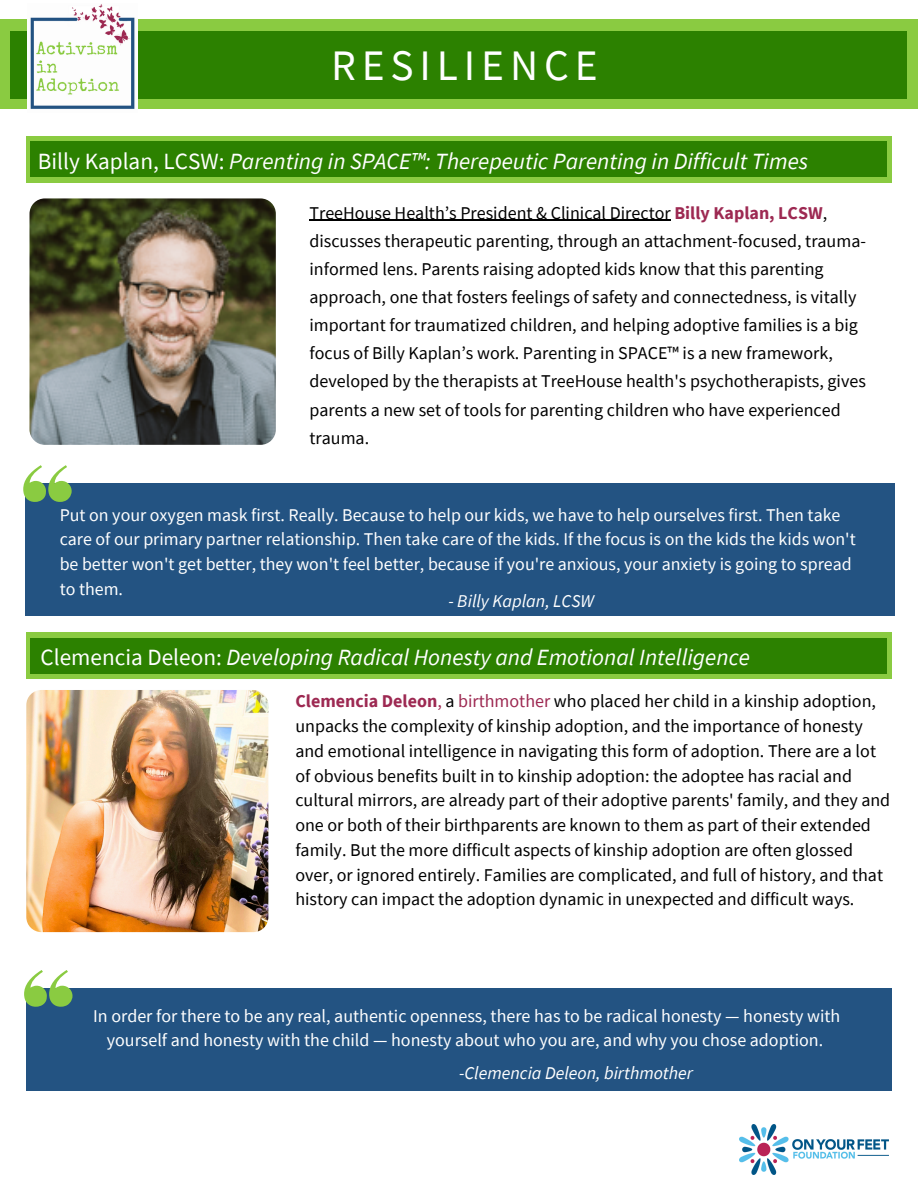
<style>
.page{position:relative;width:918px;height:1188px;background:#fff}
.page>*{position:absolute;margin:0;border:0;box-sizing:border-box;transform-origin:0 0}
.t1{font:43.5px "Source Sans Pro";letter-spacing:.135em;color:#fff}
.t2{font:italic 23.25px "Source Sans Pro";color:#fff}
.t3{font:18px/24.8px "Source Sans Pro";color:#000}
.t4{font:18px/24.8px "Source Sans Pro";color:#fff;text-align:center}
.t5{font:italic 18px "Source Sans Pro";color:#fff}
.t6{font:italic 700 18px "Josefin Sans";color:#fff}
.t7{font:17.85px/24.8px "Source Sans Pro";color:#fff}
.s1{font-style:normal}
.s2{font-weight:700;color:#9d2952}
.s3{color:#9d2952}
</style>
<div class="page">
<div style="left:26px;top:136px;width:866px;height:47px;background:#8acb41"></div>
<div style="left:31px;top:142px;width:856px;height:35px;background:#2c8100"></div>
<div style="left:26px;top:632px;width:866px;height:47px;background:#8acb41"></div>
<div style="left:31px;top:638px;width:856px;height:35px;background:#2c8100"></div>
<img style="left:26px;top:690px;width:242px;height:242px;border-radius:15px">
<hr style="left:309px;top:220px;width:362px;height:1px;background:#000">
<img style="left:30px;top:198px;width:246px;height:247px;border-radius:15px">
<div style="left:25px;top:484px;width:870px;height:132px;background:#235382"></div>
<svg style="left:23px;top:465px;width:49px;height:37px"></svg>
<div style="left:26px;top:988px;width:866px;height:103px;background:#235382"></div>
<svg style="left:24px;top:970px;width:48px;height:37px"></svg>
<div style="left:0;top:20px;width:918px;height:89px;background:#8acb41"></div>
<div style="left:10px;top:31px;width:897px;height:68px;background:#2c8100"></div>
<img style="left:28px;top:4px;width:109px;height:105px">
<img style="left:740px;top:1125px;width:148px;height:49px">
<p class="t1" style="left:331px;top:38px;width:268px">RESILIENCE</p>
<h1 class="t2" style="left:38px;top:146px;width:772px"><span class="s1">Billy Kaplan, LCSW:</span> Parenting in SPACE™: Therepeutic Parenting in Difficult Times</h1>
<p class="t3" style="left:309px;top:198px;width:558px;line-height:28.2px">TreeHouse Health’s President &amp; Clinical Director <span class="s2">Billy Kaplan, LCSW</span>, discusses therapeutic parenting, through an attachment-focused, trauma&shy;informed lens. Parents raising adopted kids know that this parenting approach, one that fosters feelings of safety and connectedness, is vitally important for traumatized children, and helping adoptive families is a big focus of Billy Kaplan’s work. Parenting in SPACE™ is a new framework, developed by the therapists at TreeHouse health's psychotherapists, gives parents a new set of tools for parenting children who have experienced trauma.</p>
<h2 class="t7" style="left:60px;top:502px;width:798px">Put on your oxygen mask first. Really. Because to help our kids, we have to help ourselves first. Then take care of our primary partner relationship. Then take care of the kids. If the focus is on the kids the kids won't be better won't get better, they won't feel better, because if you're anxious, your anxiety is going to spread to them.</h2>
<p class="t5" style="left:448px;top:589px;width:147px">- Billy Kaplan, LCSW</p>
<p class="t2" style="left:41px;top:642px;width:711px"><span class="s1">Clemencia Deleon:</span> Developing Radical Honesty and Emotional Intelligence</p>
<h2 class="t3" style="left:295px;top:689px;width:596px"><span class="s2">Clemencia Deleon</span><span class="s3">,</span> a <span class="s3">birthmother</span> who placed her child in a kinship adoption, unpacks the complexity of kinship adoption, and the importance of honesty and emotional intelligence in navigating this form of adoption. There are a lot of obvious benefits built in to kinship adoption: the adoptee has racial and cultural mirrors, are already part of their adoptive parents' family, and they and one or both of their birthparents are known to them as part of their extended family. But the more difficult aspects of kinship adoption are often glossed over, or ignored entirely. Families are complicated, and full of history, and that history can impact the adoption dynamic in unexpected and difficult ways.</h2>
<p class="t4" style="left:93px;top:1003px;width:749px">In order for there to be any real, authentic openness, there has to be radical honesty — honesty with yourself and honesty with the child — honesty about who you are, and why you chose adoption.</p>
<p class="t5" style="left:437px;top:1028px;width:303px">- P mela Co k, adult transracial adoptee</p>
<p class="t6" style="left:314px;top:1037px;width:178px">- Hope Baker, birthmom</p>
<h3 class="t5" style="left:459px;top:1061px;width:236px">-Clemencia Deleon, birthmother</h3>
</div>
